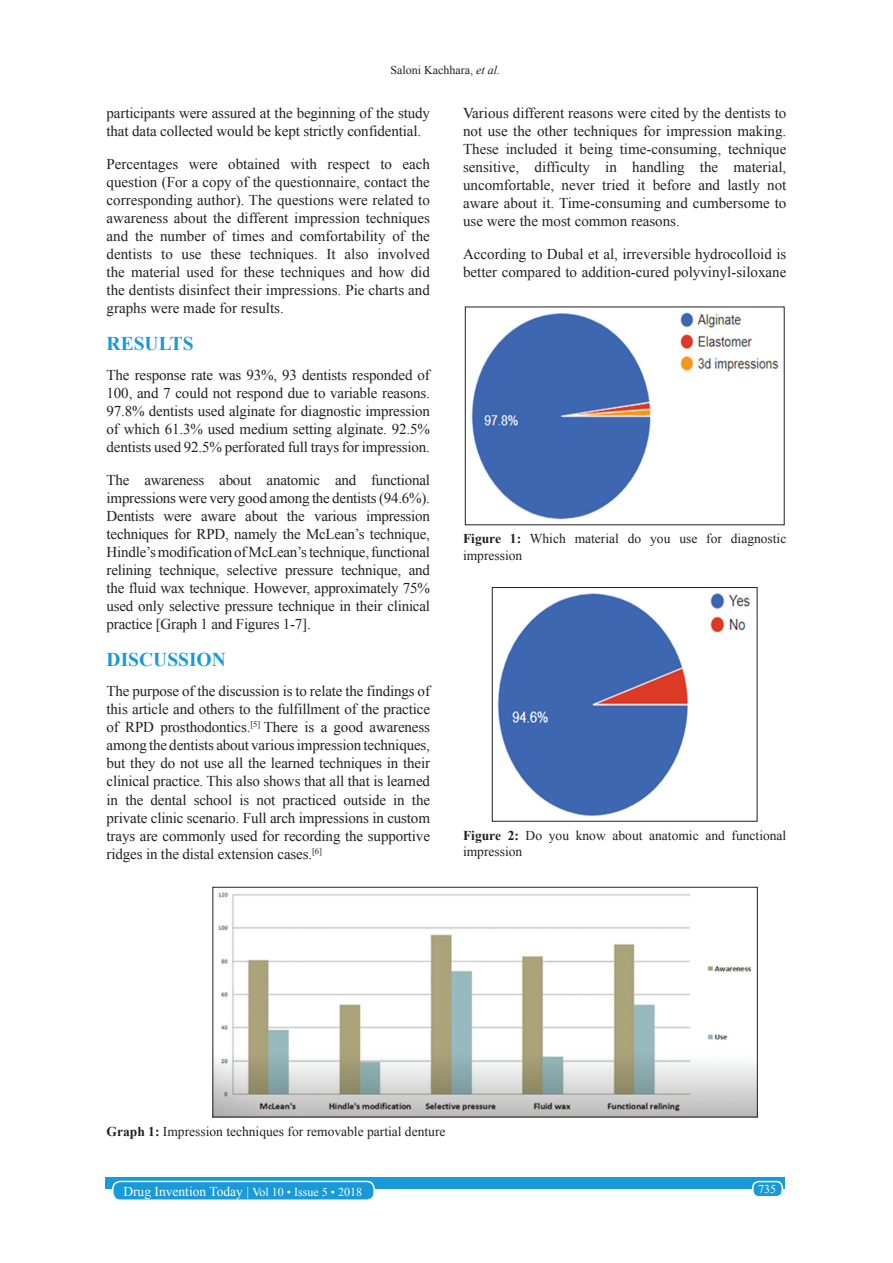
<style>
.page{position:relative;width:893px;height:1263px;background:#fff}
.page>*{position:absolute;margin:0;border:0;box-sizing:border-box;transform-origin:0 0}
.t1{font:700 19.5px "Times New Roman";color:#179ad7}
.TX{font:15px/18px "Times New Roman";letter-spacing:-.01em;color:#231f20;text-align:justify}
.FGC{font:13.5px/16.2px "Times New Roman";color:#231f20}
.foot1{font:13.5px "Times New Roman";color:#fff}
.t2{font:12px "Times New Roman";color:#231f20}
.foot1-2{font:12px "Times New Roman";color:#fff}
.s1{font-style:italic}
.s2{font-weight:700}
.s3{font-size:12px}
</style>
<div class="page">
<div style="left:105px;top:1177px;width:679px;height:12px;background:#179ad7"></div>
<div style="left:752px;top:1181px;width:29px;height:15px;background:#179ad7;border-radius:6px"></div>
<div style="left:751px;top:1180px;width:31px;height:17px;border:2px solid #fff;border-radius:6px"></div>
<div style="left:113px;top:1181px;width:261px;height:19px;background:#179ad7;border-radius:7px"></div>
<div style="left:112px;top:1180px;width:263px;height:21px;border:2px solid #fff;border-radius:7px"></div>
<img style="left:497px;top:593px;width:253px;height:224px">
<div style="left:492px;top:587px;width:265px;height:234px;border:1px solid #231f20"></div>
<img style="left:471px;top:312px;width:308px;height:208px">
<img style="left:214px;top:892px;width:541px;height:223px">
<div style="left:212px;top:887px;width:545px;height:230px;border:1px solid #231f20"></div>
<p class="t2" style="left:390px;top:62px;width:111px">Saloni Kachhara, <span class="s1">et al.</span></p>
<p class="TX" style="left:106px;top:104px;width:325px">participants were assured at the beginning of the study that data collected would be kept strictly confidential.</p>
<p class="TX" style="left:106px;top:154px;width:325px">Percentages were obtained with respect to each question (For a copy of the questionnaire, contact the corresponding author). The questions were related to awareness about the different impression techniques and the number of times and comfortability of the dentists to use these techniques. It also involved the material used for these techniques and how did the dentists disinfect their impressions. Pie charts and graphs were made for results.</p>
<h1 class="t1" style="left:106px;top:330px;width:89px">RESULTS</h1>
<p class="TX" style="left:106px;top:366px;width:325px">The response rate was 93%, 93 dentists responded of 100, and 7 could not respond due to variable reasons.<br>97.8% dentists used alginate for diagnostic impression of which 61.3% used medium setting alginate. 92.5% dentists used 92.5% perforated full trays for impression.</p>
<p class="TX" style="left:106px;top:470px;width:325px">The awareness about anatomic and functional impressions were very good among the dentists (94.6%).<br>Dentists were aware about the various impression techniques for RPD, namely the McLean’s technique, Hindle’s modification of McLean’s technique, functional relining technique, selective pressure technique, and the fluid wax technique. However, approximately 75% used only selective pressure technique in their clinical practice [Graph 1 and Figures 1-7].</p>
<h1 class="t1" style="left:106px;top:646px;width:121px">DISCUSSION</h1>
<p class="TX" style="left:106px;top:682px;width:325px">The purpose of the discussion is to relate the findings of this article and others to the fulfillment of the practice of RPD prosthodontics.<sup>[5]</sup> There is a good awareness among the dentists about various impression techniques, but they do not use all the learned techniques in their clinical practice. This also shows that all that is learned in the dental school is not practiced outside in the private clinic scenario. Full arch impressions in custom trays are commonly used for recording the supportive ridges in the distal extension cases.<sup>[6]</sup></p>
<p class="TX" style="left:463px;top:104px;width:325px">Various different reasons were cited by the dentists to not use the other techniques for impression making.<br>These included it being time-consuming, technique sensitive, difficulty in handling the material, uncomfortable, never tried it before and lastly not aware about it. Time-consuming and cumbersome to use were the most common reasons.</p>
<p class="TX" style="left:463px;top:244px;width:325px">According to Dubal et al, irreversible hydrocolloid is better compared to addition-cured polyvinyl-siloxane</p>
<p class="FGC" style="left:463px;top:530px;width:325px"><span class="s2">Figure 1:</span> Which material do you use for diagnostic impression</p>
<p class="FGC" style="left:463px;top:826px;width:325px"><span class="s2">Figure 2:</span> Do you know about anatomic and functional impression</p>
<p class="FGC" style="left:106px;top:1122px;width:340px"><span class="s2">Graph 1:</span> Impression techniques for removable partial denture</p>
<p class="foot1" style="left:123px;top:1181px;width:240px">Drug Invention Today | <span class="s3">Vol 10 • Issue 5 • 2018</span></p>
<p class="foot1-2" style="left:757px;top:1180px;width:19px">735</p>
</div>
